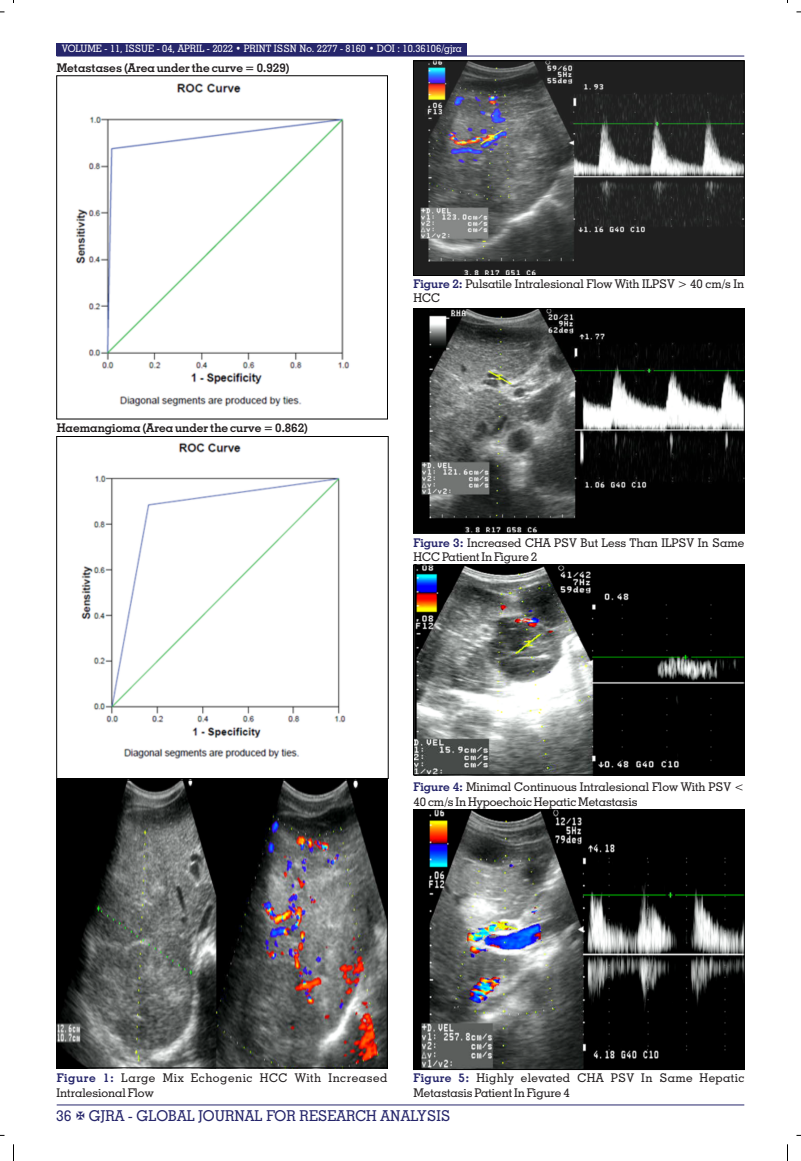
<style>
.page{position:relative;width:801px;height:1161px;background:#fff}
.page>*{position:absolute;margin:0;border:0;box-sizing:border-box;transform-origin:0 0}
.t1{font:500 15px "Geometric Slab 703 BT";color:#26266b}
.t2{font:500 12px/14.4px "Geometric Slab 703 BT";color:#231f20}
.t3{font:700 12px "Geometric Slab 703 BT";color:#231f20}
.t4{font:500 12px/14.4px "Geometric Slab 703 BT";letter-spacing:.03em;color:#231f20}
.t5{font:500 12px/14.4px "Geometric Slab 703 BT";letter-spacing:.05em;color:#231f20}
.t6{font:500 10.2px "Geometric Slab 703 BT";color:#fff;scale:.95 1}
.s1{font-weight:700;color:#26266b}
</style>
<div class="page">
<hr style="left:57px;top:1105px;width:687px;height:1px;background:#26266b">
<hr style="left:57px;top:56px;width:687px;height:1px;background:#26266b">
<svg style="left:13px;top:1144px;width:1px;height:17px"></svg>
<svg style="left:787px;top:1144px;width:1px;height:17px"></svg>
<img style="left:75px;top:83px;width:275px;height:324px">
<div style="left:56px;top:75px;width:332px;height:344px;border:1px solid #000"></div>
<img style="left:81px;top:443px;width:265px;height:316px">
<div style="left:56px;top:436px;width:333px;height:343px;border:1px solid #000"></div>
<img style="left:58px;top:782px;width:328px;height:284px">
<div style="left:56px;top:780px;width:332px;height:288px;border:1px solid #000"></div>
<img style="left:415px;top:62px;width:328px;height:212px">
<div style="left:413px;top:60px;width:332px;height:216px;border:1px solid #000"></div>
<img style="left:415px;top:310px;width:328px;height:221px">
<div style="left:413px;top:308px;width:332px;height:225px;border:1px solid #000"></div>
<img style="left:413px;top:564px;width:331px;height:209px">
<div style="left:413px;top:565px;width:332px;height:210px;border:1px solid #000"></div>
<img style="left:415px;top:811px;width:328px;height:257px">
<div style="left:413px;top:809px;width:332px;height:261px;border:1px solid #000"></div>
<div style="left:57px;top:43px;width:410px;height:13px;background:#26266b"></div>
<p class="t6" style="left:62px;top:45px;width:423px">VOLUME - 11, ISSUE - 04, APRIL - 2022 • PRINT ISSN No. 2277 - 8160 • DOI : 10.36106/gjra</p>
<p class="t3" style="left:57px;top:63px;width:234px">Metastases (Area under the curve = 0.929)</p>
<p class="t3" style="left:57px;top:422px;width:253px">Haemangioma (Area under the curve = 0.862)</p>
<p class="t2" style="left:413px;top:277px;width:332px"><span class="s1">Figure 2:</span> Pulsatile Intralesional Flow With ILPSV &gt; 40 cm/s In<br>HCC</p>
<p class="t2" style="left:413px;top:536px;width:332px"><span class="s1">Figure 3:</span> Increased CHA PSV But Less Than ILPSV In Same<br>HCC Patient In Figure 2</p>
<p class="t2" style="left:413px;top:781px;width:332px"><span class="s1">Figure 4:</span> Minimal Continuous Intralesional Flow With PSV &lt;<br>40 cm/s In Hypoechoic Hepatic Metastasis</p>
<p class="t4" style="left:413px;top:1072px;width:332px"><span class="s1">Figure 5:</span> Highly elevated CHA PSV In Same Hepatic<br>Metastasis Patient In Figure 4</p>
<p class="t1" style="left:56px;top:1110px;width:396px">36 GJRA - GLOBAL JOURNAL FOR RESEARCH ANALYSIS</p>
<p class="t5" style="left:57px;top:1072px;width:332px"><span class="s1">Figure 1:</span> Large Mix Echogenic HCC With Increased<br>Intralesional Flow</p>
</div>
